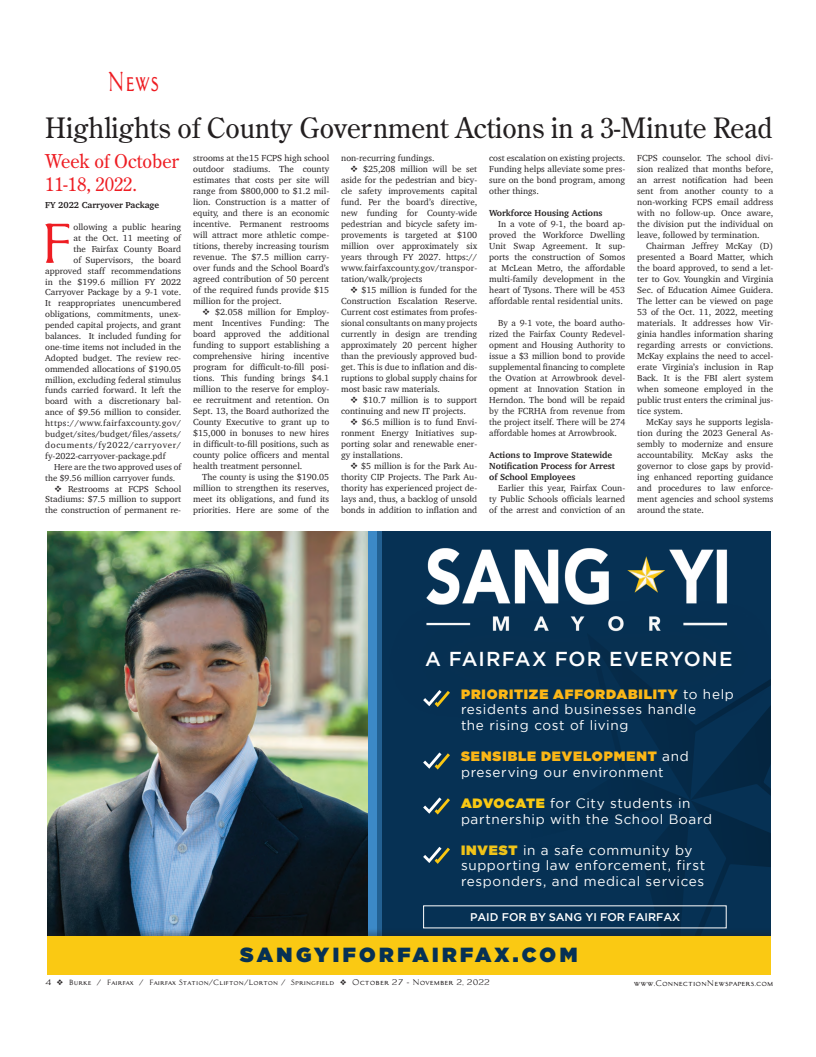
<style>
.page{position:relative;width:816px;height:1057px;background:#fff}
.page>*{position:absolute;margin:0;border:0;box-sizing:border-box;transform-origin:0 0}
.t1{font:54.7px "Architect Bold V";color:#ee1d23}
.t2{font:28px "Century Old Style";color:#231f20}
.t3{font:27px "Architect Bold V";color:#ee1d23;scale:.7 1}
.t4{font:900 20.4px "Gotham";letter-spacing:.17em;color:#063154}
.t5{font:500 20.1px "Gotham";letter-spacing:.055em;color:#fff}
.t6{font:19px/23px "Century Old Style";color:#ee1d23}
.t7{font:13.5px/15.6px "Gotham";letter-spacing:.045em;color:#fff}
.t8{font:500 11.1px "Gotham";color:#fff}
.t9{font:9px/11px "Charter";color:#231f20;text-align:justify}
.t10{font:700 9px/11px "Charter";color:#231f20}
.t11{font:8.9px/10.9px "Charter";color:#231f20;text-align:justify}
.t12{font:8.9px "Charter";letter-spacing:.04em;color:#231f20}
.t13{font:8.9px "Charter";letter-spacing:.065em;color:#231f20}
.t14{font:700 8.9px "Charter";color:#231f20}
.t15{font:8px "Architect Bold V";color:#231f20}
.t16{font:7.4px "Architect Bold V";color:#231f20}
.s1{font-weight:900;color:#fcb716}
.s2{font-weight:900;color:#fac913}
.s3{font-weight:900;color:#f0c318}
.s4{font-size:8px}
</style>
<div class="page">
<div style="left:48px;top:531px;width:723px;height:443px;background:#063154"></div>
<svg style="left:644px;top:723px;width:127px;height:204px"></svg>
<img style="left:48px;top:531px;width:320px;height:396px">
<img style="left:427px;top:548px;width:301px;height:46px">
<div style="left:376px;top:594px;width:395px;height:129px;background:#231f20;opacity:.75"></div>
<svg style="left:423px;top:847px;width:27px;height:16px"></svg>
<svg style="left:423px;top:797px;width:27px;height:17px"></svg>
<svg style="left:423px;top:752px;width:27px;height:17px"></svg>
<svg style="left:423px;top:690px;width:27px;height:17px"></svg>
<div style="left:368px;top:531px;width:9px;height:414px;background:#3c89c7"></div>
<hr style="left:377px;top:531px;width:4px;height:414px;background:#236193">
<div style="left:48px;top:927px;width:723px;height:47px;background:#231f20;opacity:.33"></div>
<div style="left:48px;top:936px;width:723px;height:38px;background:#fac913"></div>
<h3 class="t3" style="left:108px;top:66px;width:75px">News</h3>
<h2 class="t2" style="left:45px;top:110px;width:729px">Highlights of County Government Actions in a 3-Minute Read</h2>
<h3 class="t6" style="left:45px;top:149px;width:135px">Week of October<br>11-18, 2022.</h3>
<p class="t9" style="left:341px;top:152px;width:95px">non-recurring fundings.</p>
<p class="t9" style="left:341px;top:163px;width:137px;text-indent:9px">❖ $25,208 million will be set aside for the pedestrian and bicy&shy;cle safety improvements capital fund. Per the board’s directive, new funding for County-wide pedestrian and bicycle safety im&shy;provements is targeted at $100 million over approximately six years through FY 2027. https:// www.fairfaxcounty.gov/transpor&shy;tation/walk/projects</p>
<p class="t9" style="left:341px;top:284px;width:138px;text-indent:9px">❖ $15 million is funded for the Construction Escalation Reserve.<br>Current cost estimates from profes&shy;sional consultants on many projects currently in design are trending approximately 20 percent higher than the previously approved bud&shy;get. This is due to inflation and dis&shy;ruptions to global supply chains for most basic raw materials.</p>
<p class="t9" style="left:341px;top:394px;width:137px;text-indent:9px">❖ $10.7 million is to support continuing and new IT projects.</p>
<p class="t9" style="left:341px;top:416px;width:137px;text-indent:9px">❖ $6.5 million is to fund Envi&shy;ronment Energy Initiatives sup&shy;porting solar and renewable ener&shy;gy installations.</p>
<p class="t9" style="left:341px;top:460px;width:138px;text-indent:9px">❖ $5 million is for the Park Au&shy;thority CIP Projects. The Park Au&shy;thority has experienced project de&shy;lays and, thus, a backlog of unsold bonds in addition to inflation and</p>
<p class="t9" style="left:489px;top:152px;width:137px">cost escalation on existing projects.<br>Funding helps alleviate some pres&shy;sure on the bond program, among other things.</p>
<p class="t10" style="left:489px;top:207px;width:115px">Workforce Housing Actions</p>
<p class="t9" style="left:489px;top:218px;width:137px;text-indent:9px">In a vote of 9-1, the board ap&shy;proved the Workforce Dwelling Unit Swap Agreement. It sup&shy;ports the construction of Somos at McLean Metro, the affordable multi-family development in the heart of Tysons. There will be 453 affordable rental residential units.</p>
<p class="t9" style="left:489px;top:317px;width:138px;text-indent:9px">By a 9-1 vote, the board autho&shy;rized the Fairfax County Redevel&shy;opment and Housing Authority to issue a $3 million bond to provide supplemental financing to complete the Ovation at Arrowbrook devel&shy;opment at Innovation Station in Herndon. The bond will be repaid by the FCRHA from revenue from the project itself. There will be 274 affordable homes at Arrowbrook.</p>
<p class="t10" style="left:489px;top:449px;width:127px">Actions to Improve Statewide<br>Notification Process for Arrest of School Employees</p>
<p class="t9" style="left:489px;top:482px;width:137px;text-indent:9px">Earlier this year, Fairfax Coun&shy;ty Public Schools officials learned of the arrest and conviction of an</p>
<p class="t9" style="left:637px;top:152px;width:137px">FCPS counselor. The school divi&shy;sion realized that months before, an arrest notification had been sent from another county to a non-working FCPS email address with no follow-up. Once aware, the division put the individual on leave, followed by termination.</p>
<p class="t9" style="left:637px;top:240px;width:138px;text-indent:9px">Chairman Jeffrey McKay (D) presented a Board Matter, which the board approved, to send a let&shy;ter to Gov. Youngkin and Virginia Sec. of Education Aimee Guidera.<br>The letter can be viewed on page 53 of the Oct. 11, 2022, meeting materials. It addresses how Vir&shy;ginia handles information sharing regarding arrests or convictions.<br>McKay explains the need to accel&shy;erate Virginia’s inclusion in Rap Back. It is the FBI alert system when someone employed in the public trust enters the criminal jus&shy;tice system.</p>
<p class="t9" style="left:637px;top:416px;width:137px;text-indent:9px">McKay says he supports legisla&shy;tion during the 2023 General As&shy;sembly to modernize and ensure accountability. McKay asks the governor to close gaps by provid&shy;ing enhanced reporting guidance and procedures to law enforce&shy;ment agencies and school systems around the state.</p>
<p class="t9" style="left:193px;top:152px;width:137px">strooms at the15 FCPS high school outdoor stadiums. The county estimates that costs per site will range from $800,000 to $1.2 mil&shy;lion. Construction is a matter of equity, and there is an economic incentive. Permanent restrooms will attract more athletic compe&shy;titions, thereby increasing tourism revenue. The $7.5 million carry&shy;over funds and the School Board’s agreed contribution of 50 percent of the required funds provide $15 million for the project.</p>
<p class="t9" style="left:193px;top:306px;width:137px;text-indent:9px">❖ $2.058 million for Employ&shy;ment Incentives Funding: The board approved the additional funding to support establishing a comprehensive hiring incentive program for difficult-to-fill posi&shy;tions. This funding brings $4.1 million to the reserve for employ&shy;ee recruitment and retention. On Sept. 13, the Board authorized the County Executive to grant up to $15,000 in bonuses to new hires in difficult-to-fill positions, such as county police officers and mental health treatment personnel.</p>
<p class="t9" style="left:193px;top:471px;width:137px;text-indent:9px">The county is using the $190.05 million to strengthen its reserves, meet its obligations, and fund its priorities. Here are some of the</p>
<p class="t14" style="left:45px;top:197px;width:116px">FY 2022 Carryover Package</p>
<h1 class="t1" style="left:38px;top:213px;width:37px">F</h1>
<p class="t11" style="left:74px;top:221px;width:109px">ollowing a public hearing</p>
<p class="t11" style="left:74px;top:232px;width:109px">at the Oct. 11 meeting of</p>
<p class="t11" style="left:74px;top:243px;width:109px">the Fairfax County Board</p>
<p class="t11" style="left:74px;top:254px;width:109px">of Supervisors, the board</p>
<p class="t11" style="left:45px;top:265px;width:137px">approved staff recommendations</p>
<p class="t11" style="left:45px;top:276px;width:137px">in the $199.6 million FY 2022</p>
<p class="t11" style="left:45px;top:287px;width:137px">Carryover Package by a 9-1 vote.</p>
<p class="t11" style="left:45px;top:297px;width:137px">It reappropriates unencumbered</p>
<p class="t11" style="left:45px;top:308px;width:137px">obligations, commitments, unex-</p>
<p class="t11" style="left:45px;top:319px;width:137px">pended capital projects, and grant</p>
<p class="t11" style="left:45px;top:330px;width:137px">balances. It included funding for</p>
<p class="t11" style="left:45px;top:341px;width:137px">one-time items not included in the</p>
<p class="t11" style="left:45px;top:352px;width:137px">Adopted budget. The review rec-</p>
<p class="t11" style="left:45px;top:363px;width:137px">ommended allocations of $190.05</p>
<p class="t11" style="left:45px;top:374px;width:137px">million, excluding federal stimulus</p>
<p class="t11" style="left:45px;top:385px;width:137px">funds carried forward. It left the</p>
<p class="t11" style="left:45px;top:395px;width:137px">board with a discretionary bal-</p>
<p class="t11" style="left:45px;top:406px;width:137px">ance of $9.56 million to consider.</p>
<p class="t12" style="left:45px;top:415px;width:137px">https://www.fairfaxcounty.gov/</p>
<p class="t11" style="left:45px;top:428px;width:137px">budget/sites/budget/files/assets/</p>
<p class="t13" style="left:45px;top:437px;width:138px">documents/fy2022/carryover/</p>
<p class="t11" style="left:45px;top:450px;width:122px">fy-2022-carryover-package.pdf</p>
<p class="t11" style="left:54px;top:461px;width:128px">Here are the two approved uses of</p>
<p class="t11" style="left:45px;top:472px;width:132px">the $9.56 million carryover funds.</p>
<p class="t11" style="left:45px;top:483px;width:137px;text-indent:9px">❖ Restrooms at FCPS School Stadiums: $7.5 million to support the construction of permanent re-</p>
<h3 class="t5" style="left:425px;top:646px;width:309px">A FAIRFAX FOR EVERYONE</h3>
<h3 class="t7" style="left:461px;top:685px;width:274px"><span class="s1">PRIORITIZE AFFORDABILITY</span> to help residents and businesses handle<br>the rising cost of living</h3>
<h3 class="t7" style="left:461px;top:748px;width:229px"><span class="s1">SENSIBLE DEVELOPMENT</span> and preserving our environment</h3>
<h3 class="t7" style="left:461px;top:795px;width:252px"><span class="s2">ADVOCATE</span> for City students in partnership with the School Board</h3>
<h3 class="t7" style="left:461px;top:841px;width:246px"><span class="s3">INVEST</span> in a safe community by supporting law enforcement, first responders, and medical services</h3>
<p class="t8" style="left:470px;top:909px;width:212px">PAID FOR BY SANG YI FOR FAIRFAX</p>
<h3 class="t4" style="left:240px;top:939px;width:339px">SANGYIFORFAIRFAX.COM</h3>
<p class="t16" style="left:45px;top:978px;width:446px"><span class="s4">4</span> ❖ Burke / Fairfax / Fairfax Station/Clifton/Lorton / Springfield ❖ <span class="s4">October 27 - November 2, 2022</span></p>
<p class="t15" style="left:634px;top:978px;width:141px">www.ConnectionNewspapers.com</p>
</div>
